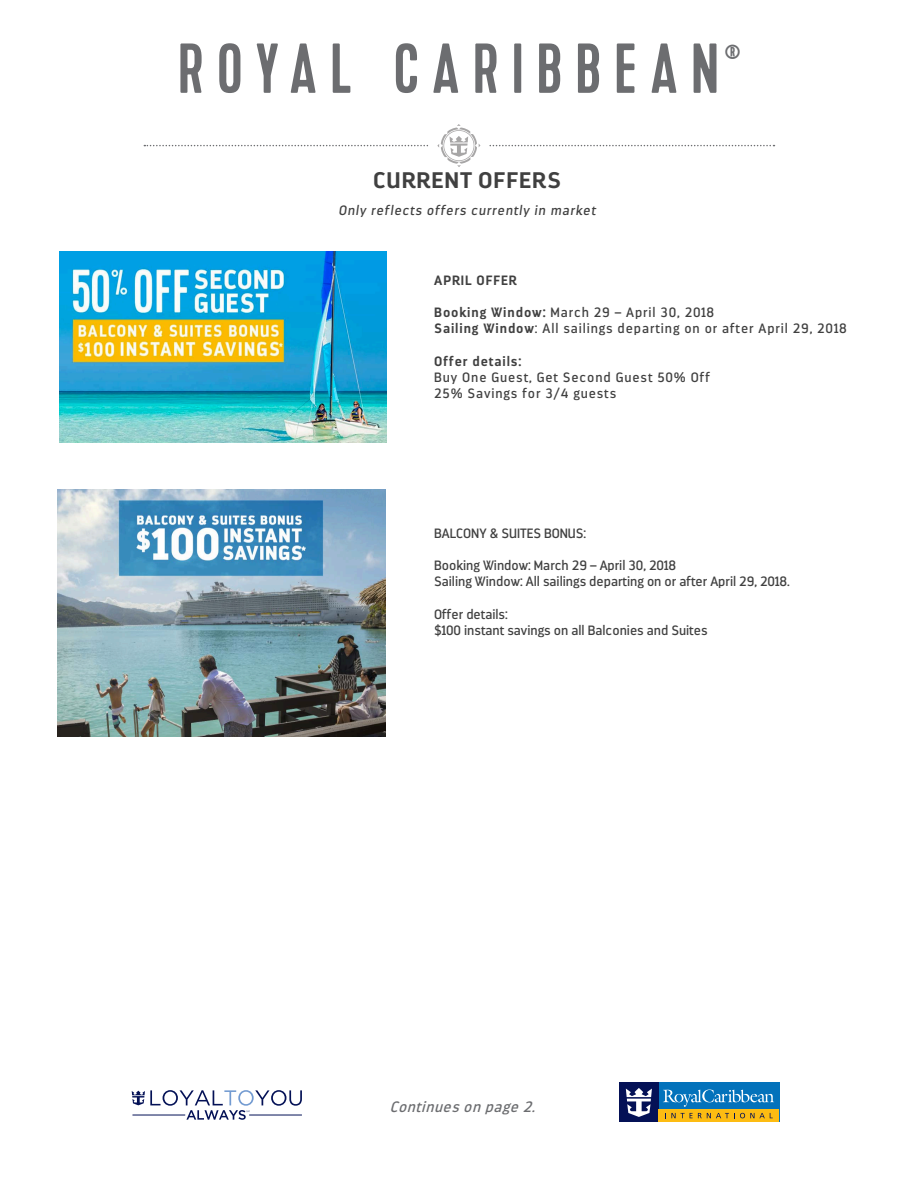
<style>
.page{position:relative;width:918px;height:1188px;background:#fff}
.page>*{position:absolute;margin:0;border:0;box-sizing:border-box;transform-origin:0 0}
.t1{font:70.5px "Kapra";letter-spacing:.19em;color:#6c6d70}
.t2{font:700 22.5px "Darwin";letter-spacing:.04em;color:#404040;scale:1.06 1}
.t3{font:20.55px "Kapra";color:#6c6d70}
.t4{font:italic 15px "Darwin";color:#6c6d70}
.t5{font:13.5px/16.2px "Darwin";color:#404040}
.t6{font:13.5px/16.2px "Darwin";letter-spacing:.065em;color:#404040}
.t7{font:italic 13.5px "Darwin";letter-spacing:.065em;color:#404040}
.t8{font:700 13.5px "Darwin";letter-spacing:.065em;color:#404040}
.s1{font-weight:700}
</style>
<div class="page">
<div style="left:619px;top:1082px;width:160px;height:39px;background:#0372bb"></div>
<div style="left:619px;top:1082px;width:39px;height:39px;background:#041156"></div>
<div style="left:658px;top:1109px;width:121px;height:12px;background:#fdbc12"></div>
<svg style="left:665px;top:1113px;width:108px;height:5px"></svg>
<svg style="left:626px;top:1088px;width:26px;height:29px"></svg>
<svg style="left:663px;top:1090px;width:111px;height:17px"></svg>
<svg style="left:132px;top:1090px;width:170px;height:30px"></svg>
<hr style="left:132px;top:1115px;width:53px;height:1px;background:#041156">
<hr style="left:249px;top:1115px;width:53px;height:1px;background:#041156">
<svg style="left:144px;top:124px;width:630px;height:43px"></svg>
<img style="left:59px;top:251px;width:327px;height:192px">
<img style="left:57px;top:489px;width:329px;height:247px">
<h1 class="t1" style="left:178px;top:28px;width:542px">ROYAL CARIBBEAN</h1>
<h3 class="t3" style="left:725px;top:40px;width:17px">®</h3>
<h2 class="t2" style="left:373px;top:166px;width:179px">CURRENT OFFERS</h2>
<p class="t7" style="left:339px;top:202px;width:259px">Only reflects offers currently in market</p>
<p class="t8" style="left:434px;top:272px;width:84px">APRIL OFFER</p>
<p class="t6" style="left:434px;top:304px;width:414px"><span class="s1">Booking Window:</span> March 29 – April 30, 2018<br><span class="s1">Sailing Window</span>: All sailings departing on or after April 29, 2018</p>
<p class="t8" style="left:434px;top:353px;width:89px">Offer details:</p>
<p class="t6" style="left:434px;top:369px;width:277px">Buy One Guest, Get Second Guest 50% Off<br>25% Savings for 3/4 guests</p>
<p class="t5" style="left:434px;top:525px;width:153px">BALCONY &amp; SUITES BONUS:</p>
<p class="t5" style="left:434px;top:557px;width:357px">Booking Window: March 29 – April 30, 2018<br>Sailing Window: All sailings departing on or after April 29, 2018.</p>
<p class="t5" style="left:434px;top:606px;width:275px">Offer details:<br>$100 instant savings on all Balconies and Suites</p>
<p class="t4" style="left:390px;top:1097px;width:151px">Continues on page 2.</p>
</div>
